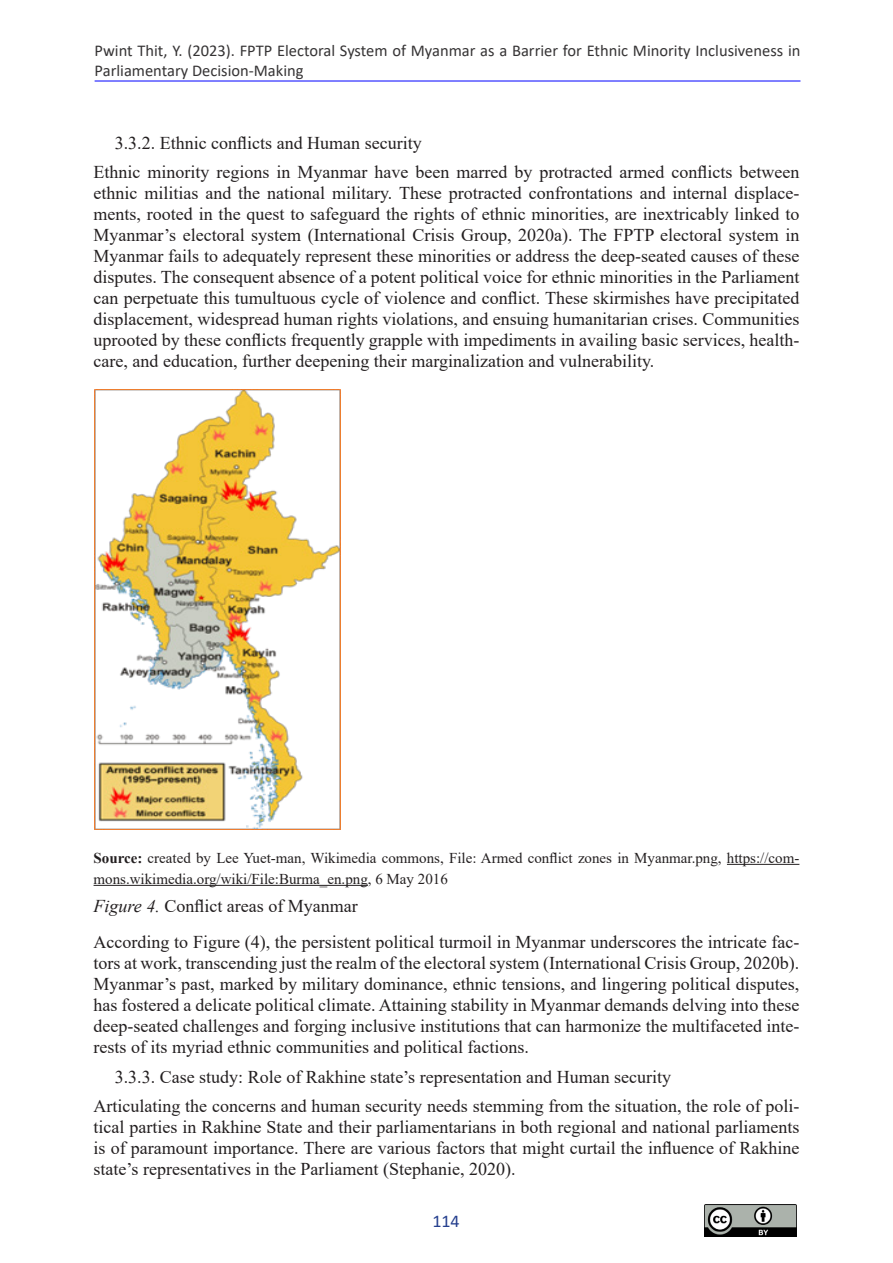
<style>
.page{position:relative;width:893px;height:1263px;background:#fff}
.page>*{position:absolute;margin:0;border:0;box-sizing:border-box;transform-origin:0 0}
.t1{font:18px/21px "Times New Roman";color:#231f20;text-align:justify}
.t2{font:18px "Calibri";color:#253f8e}
.t3{font:16.5px/19.5px "Calibri";color:#363435}
.t4{font:15px/21px "Times New Roman";color:#231f20}
.s1{font-weight:700}
.s2{font-style:italic}
</style>
<div class="page">
<hr style="left:95px;top:81px;width:705px;height:1px;background:#00f">
<img style="left:704px;top:1204px;width:92px;height:33px">
<hr style="left:727px;top:864px;width:72px;height:1px;background:#231f20">
<hr style="left:94px;top:885px;width:274px;height:1px;background:#231f20">
<img style="left:94px;top:390px;width:247px;height:440px">
<p class="t3" style="left:95px;top:41px;width:707px">Pwint Thit, Y. (2023). FPTP Electoral System of Myanmar as a Barrier for Ethnic Minority Inclusiveness in<br>Parliamentary Decision-Making</p>
<p class="t1" style="left:115px;top:131px;width:308px">3.3.2. Ethnic conflicts and Human security</p>
<p class="t1" style="left:94px;top:161px;width:707px">Ethnic minority regions in Myanmar have been marred by protracted armed conflicts between ethnic militias and the national military. These protracted confrontations and internal displace&shy;ments, rooted in the quest to safeguard the rights of ethnic minorities, are inextricably linked to Myanmar’s electoral system (International Crisis Group, 2020a). The FPTP electoral system in Myanmar fails to adequately represent these minorities or address the deep-seated causes of these disputes. The consequent absence of a potent political voice for ethnic minorities in the Parliament can perpetuate this tumultuous cycle of violence and conflict. These skirmishes have precipitated displacement, widespread human rights violations, and ensuing humanitarian crises. Communities uprooted by these conflicts frequently grapple with impediments in availing basic services, health&shy;care, and education, further deepening their marginalization and vulnerability.</p>
<p class="t4" style="left:94px;top:847px;width:707px"><span class="s1">Source:</span> created by Lee Yuet-man, Wikimedia commons, File: Armed conflict zones in Myanmar.png, https://com&shy;mons.wikimedia.org/wiki/File:Burma_en.png, 6 May 2016</p>
<p class="t1" style="left:94px;top:895px;width:266px"><span class="s2">Figure 4.</span> Conflict areas of Myanmar</p>
<p class="t1" style="left:94px;top:931px;width:707px">According to Figure (4), the persistent political turmoil in Myanmar underscores the intricate fac&shy;tors at work, transcending just the realm of the electoral system (International Crisis Group, 2020b).<br>Myanmar’s past, marked by military dominance, ethnic tensions, and lingering political disputes, has fostered a delicate political climate. Attaining stability in Myanmar demands delving into these deep-seated challenges and forging inclusive institutions that can harmonize the multifaceted inte&shy;rests of its myriad ethnic communities and political factions.</p>
<p class="t1" style="left:115px;top:1066px;width:558px">3.3.3. Case study: Role of Rakhine state’s representation and Human security</p>
<p class="t1" style="left:94px;top:1095px;width:707px">Articulating the concerns and human security needs stemming from the situation, the role of poli&shy;tical parties in Rakhine State and their parliamentarians in both regional and national parliaments is of paramount importance. There are various factors that might curtail the influence of Rakhine state’s representatives in the Parliament (Stephanie, 2020).</p>
<p class="t2" style="left:432px;top:1209px;width:29px">114</p>
</div>
